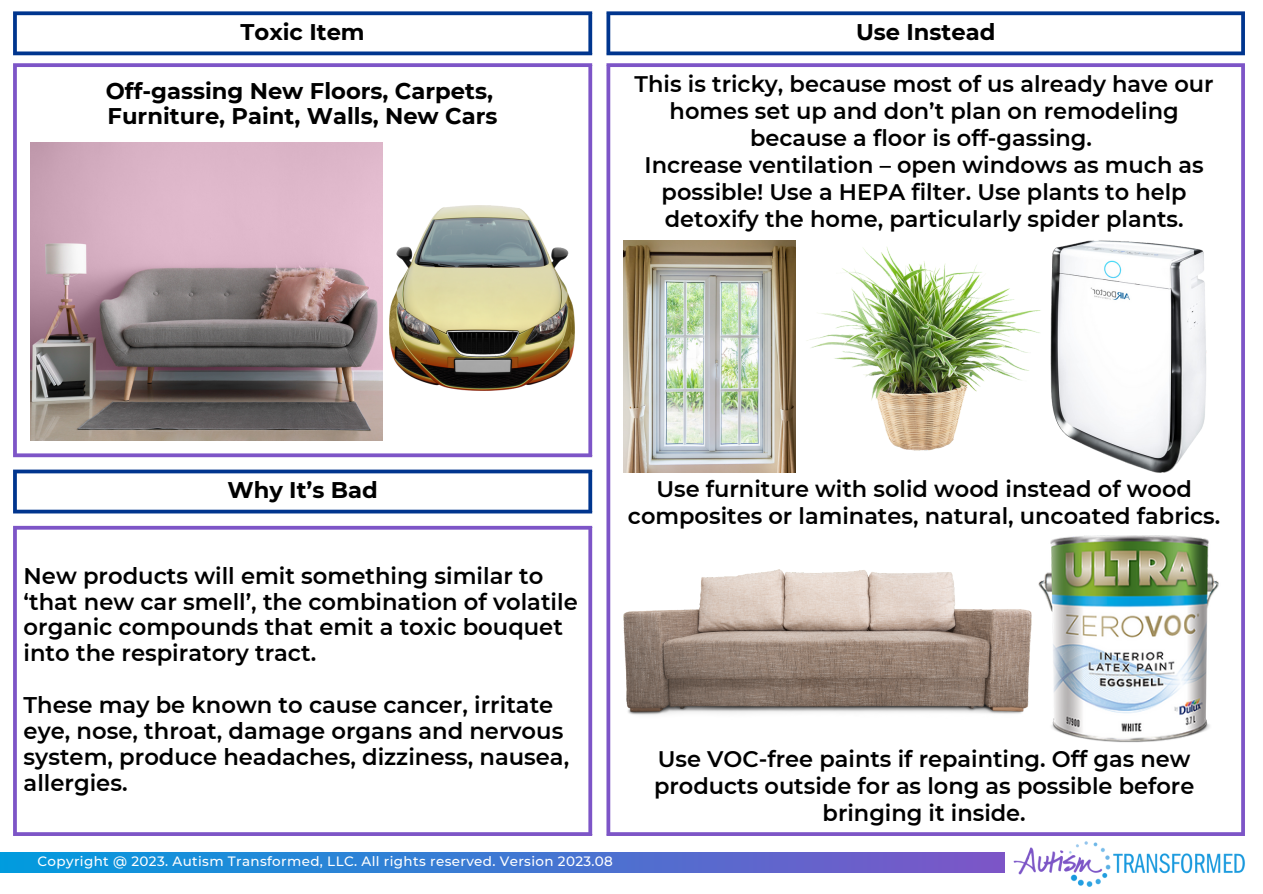
<style>
.page{position:relative;width:1263px;height:894px;background:#fff}
.page>*{position:absolute;margin:0;border:0;box-sizing:border-box;transform-origin:0 0}
.t1{font:600 22.65px/25.8px "Montserrat";color:#000}
.t2{font:700 22.65px "Montserrat";color:#000}
.t3{font:600 22.5px/27px "Montserrat";color:#000;text-align:center}
.t4{font:500 13.5px "Montserrat";letter-spacing:.025em;color:#fff}
</style>
<div class="page">
<svg style="left:606px;top:67px;width:4px;height:764px;background:#8c69cd"></svg>
<svg style="left:1241px;top:67px;width:4px;height:764px;background:#835dc9"></svg>
<svg style="left:606px;top:63px;width:639px;height:4px;background:#845fca"></svg>
<svg style="left:606px;top:831px;width:639px;height:4px;fill:#7d55c7"></svg>
<div style="left:0;top:852px;width:1004px;height:20px;background:linear-gradient(to right,#019cde,#7d55c7)"></div>
<img style="left:1014px;top:841px;width:231px;height:46px">
<svg style="left:13px;top:15px;width:4px;height:36px"></svg>
<svg style="left:588px;top:15px;width:4px;height:36px"></svg>
<svg style="left:13px;top:11px;width:579px;height:4px;background:#184898"></svg>
<svg style="left:13px;top:51px;width:579px;height:4px;background:#1e4d9b"></svg>
<svg style="left:13px;top:67px;width:4px;height:386px;background:#835dc9"></svg>
<svg style="left:588px;top:67px;width:4px;height:386px;background:#8965cc"></svg>
<svg style="left:13px;top:63px;width:579px;height:4px;background:#845fca"></svg>
<svg style="left:13px;top:453px;width:579px;height:4px;background:#8a66cc"></svg>
<svg style="left:606px;top:15px;width:4px;height:36px"></svg>
<svg style="left:1241px;top:15px;width:4px;height:36px"></svg>
<svg style="left:606px;top:11px;width:639px;height:4px;background:#184898"></svg>
<svg style="left:606px;top:51px;width:639px;height:4px;background:#1f4d9b"></svg>
<svg style="left:13px;top:529px;width:4px;height:302px"></svg>
<svg style="left:588px;top:529px;width:4px;height:302px"></svg>
<svg style="left:13px;top:525px;width:579px;height:4px;background:#9979d3"></svg>
<svg style="left:13px;top:831px;width:579px;height:4px;fill:#7d55c7"></svg>
<svg style="left:13px;top:473px;width:4px;height:36px"></svg>
<svg style="left:588px;top:473px;width:4px;height:36px"></svg>
<svg style="left:13px;top:469px;width:579px;height:4px;background:#25529e"></svg>
<svg style="left:13px;top:509px;width:579px;height:4px;background:#2b57a1"></svg>
<img style="left:795px;top:245px;width:246px;height:212px">
<img style="left:1038px;top:535px;width:181px;height:208px">
<img style="left:623px;top:240px;width:172px;height:232px">
<img style="left:623px;top:569px;width:409px;height:146px">
<img style="left:389px;top:206px;width:186px;height:184px">
<img style="left:1050px;top:240px;width:157px;height:233px">
<img style="left:30px;top:142px;width:352px;height:298px">
<p class="t2" style="left:241px;top:18px;width:126px">Toxic Item</p>
<p class="t2" style="left:106px;top:77px;width:389px">Off-gassing New Floors, Carpets,</p>
<p class="t2" style="left:108px;top:102px;width:391px">Furniture, Paint, Walls, New Cars</p>
<p class="t2" style="left:856px;top:18px;width:141px">Use Instead</p>
<p class="t3" style="left:635px;top:70px;width:580px">This is tricky, because most of us already have our homes set up and don’t plan on remodeling because a floor is off-gassing.</p>
<p class="t3" style="left:644px;top:151px;width:561px">Increase ventilation – open windows as much as possible! Use a HEPA filter. Use plants to help detoxify the home, particularly spider plants.</p>
<p class="t2" style="left:227px;top:476px;width:152px">Why It’s Bad</p>
<p class="t1" style="left:24px;top:562px;width:556px">New products will emit something similar to ‘that new car smell’, the combination of volatile organic compounds that emit a toxic bouquet into the respiratory tract.</p>
<p class="t1" style="left:24px;top:692px;width:547px">These may be known to cause cancer, irritate eye, nose, throat, damage organs and nervous system, produce headaches, dizziness, nausea, allergies.</p>
<p class="t4" style="left:38px;top:853px;width:577px">Copyright @ 2023. Autism Transformed, LLC. All rights reserved. Version 2023.08</p>
<p class="t3" style="left:628px;top:475px;width:594px">Use furniture with solid wood instead of wood composites or laminates, natural, uncoated fabrics.</p>
<p class="t3" style="left:654px;top:745px;width:542px">Use VOC-free paints if repainting. Off gas new products outside for as long as possible before bringing it inside.</p>
</div>
